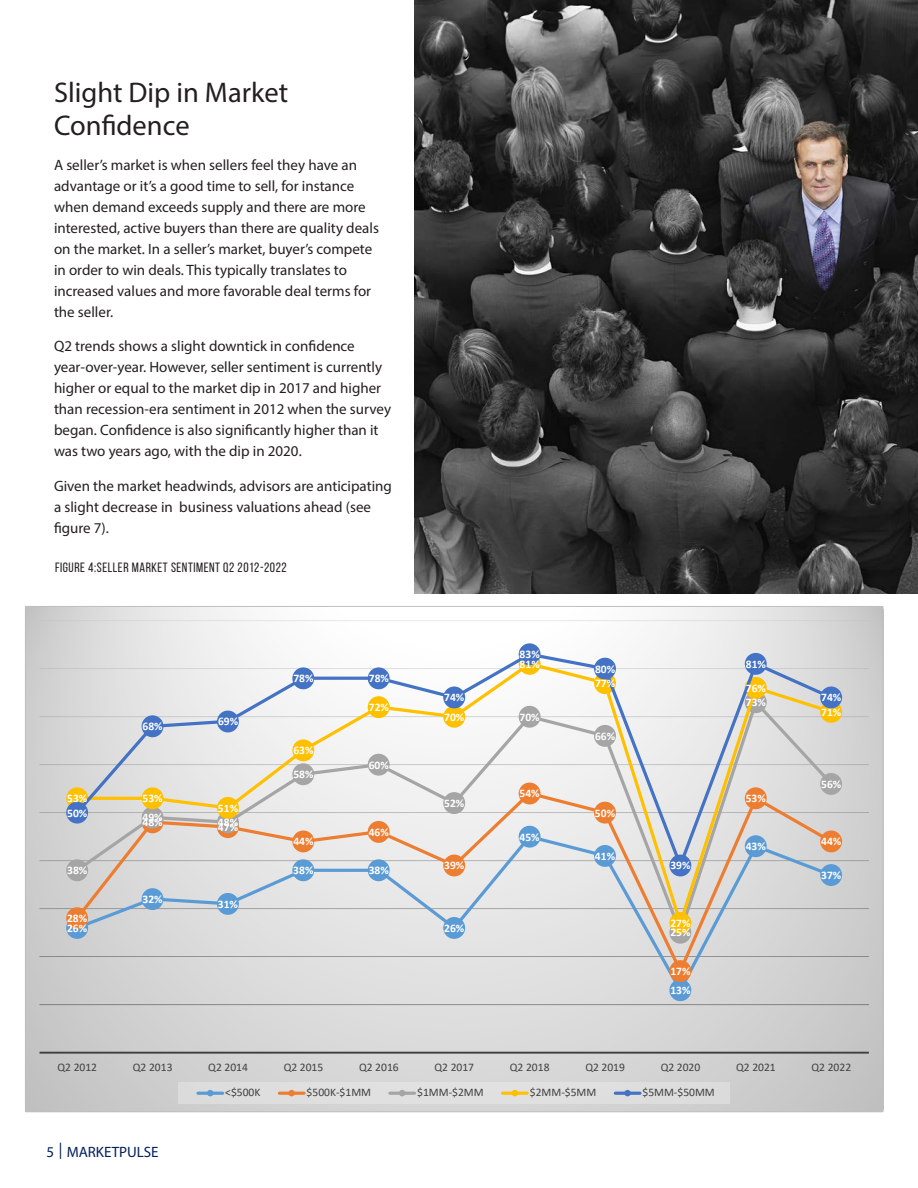
<style>
.page{position:relative;width:918px;height:1188px;background:#fff}
.page>*{position:absolute;margin:0;border:0;box-sizing:border-box;transform-origin:0 0}
.t1{font:28.5px/33px "Myriad Pro";color:#231f20}
.t2{font:15px/21px "Myriad Pro";color:#231f20}
.t3{font:15px "Myriad Pro";color:#00215c}
.body{font:13.5px "Bebas Neue";letter-spacing:.04em;color:#231f20}
.t4{font:700 11.55px "Calibri";color:#fff}
.t5{font:11.55px "Calibri";color:#404040}
.s1{font-family:"Bebas Neue";font-size:20.7px}
</style>
<div class="page">
<svg style="left:27px;top:608px;width:854px;height:502px;background:#d3d3d3"></svg>
<svg style="left:39px;top:620px;width:830px;height:385px"></svg>
<hr style="left:40px;top:1052px;width:829px;height:2px;background:#404040">
<svg style="left:73px;top:979px;width:762px;height:18px;background:#d9d9d9"></svg>
<svg style="left:66px;top:917px;width:22px;height:22px"></svg>
<div style="left:669px;top:979px;width:22px;height:22px;background:#5b9bd5;border-radius:50%"></div>
<div style="left:820px;top:864px;width:22px;height:22px;background:#5b9bd5;border-radius:50%"></div>
<svg style="left:73px;top:942px;width:763px;height:37px;background:#d8d8d8"></svg>
<div style="left:66px;top:907px;width:22px;height:22px;background:#ed7d31;border-radius:50%"></div>
<div style="left:669px;top:960px;width:22px;height:22px;background:#ed7d31;border-radius:50%"></div>
<div style="left:820px;top:831px;width:22px;height:21px;background:#ed7d31;border-radius:50%"></div>
<svg style="left:73px;top:880px;width:763px;height:62px;background:#d9dada"></svg>
<div style="left:66px;top:859px;width:22px;height:22px;background:#a5a5a5;border-radius:50%"></div>
<div style="left:669px;top:922px;width:22px;height:22px;background:#a5a5a5;border-radius:50%"></div>
<div style="left:820px;top:773px;width:22px;height:22px;background:#a5a5a5;border-radius:50%"></div>
<svg style="left:74px;top:874px;width:761px;height:60px;background:#d6d8d9"></svg>
<svg style="left:66px;top:787px;width:22px;height:22px"></svg>
<div style="left:669px;top:912px;width:22px;height:22px;background:#ffc000;border-radius:50%"></div>
<div style="left:820px;top:701px;width:22px;height:22px;background:#ffc000;border-radius:50%"></div>
<svg style="left:73px;top:651px;width:763px;height:223px"></svg>
<div style="left:66px;top:802px;width:22px;height:22px;background:#4472c4;border-radius:50%"></div>
<div style="left:142px;top:715px;width:21px;height:22px;background:#4472c4;border-radius:50%"></div>
<div style="left:217px;top:711px;width:22px;height:21px;background:#4472c4;border-radius:50%"></div>
<div style="left:292px;top:667px;width:22px;height:22px;background:#4472c4;border-radius:50%"></div>
<div style="left:368px;top:667px;width:22px;height:22px;background:#4472c4;border-radius:50%"></div>
<div style="left:443px;top:687px;width:22px;height:21px;background:#4472c4;border-radius:50%"></div>
<div style="left:519px;top:643px;width:22px;height:22px;background:#4472c4;border-radius:50%"></div>
<div style="left:594px;top:658px;width:22px;height:22px;background:#4472c4;border-radius:50%"></div>
<div style="left:669px;top:855px;width:22px;height:21px;background:#4472c4;border-radius:50%"></div>
<div style="left:745px;top:653px;width:22px;height:22px;background:#4472c4;border-radius:50%"></div>
<div style="left:820px;top:687px;width:22px;height:21px;background:#4472c4;border-radius:50%"></div>
<div style="left:179px;top:1082px;width:551px;height:22px;background:#dfdfdf"></div>
<hr style="left:198px;top:1092px;width:25px;height:3px;background:#5b9bd5">
<svg style="left:207px;top:1090px;width:6px;height:6px"></svg>
<hr style="left:279px;top:1092px;width:25px;height:3px;background:#ed7d31">
<div style="left:288px;top:1090px;width:7px;height:6px;background:#ed7d31;border-radius:50%"></div>
<hr style="left:390px;top:1092px;width:25px;height:3px;background:#a5a5a5">
<svg style="left:399px;top:1090px;width:6px;height:6px"></svg>
<hr style="left:503px;top:1092px;width:24px;height:3px;background:#ffc000">
<svg style="left:512px;top:1090px;width:6px;height:6px"></svg>
<hr style="left:615px;top:1092px;width:25px;height:3px;background:#4472c4">
<div style="left:624px;top:1090px;width:7px;height:6px;background:#4472c4;border-radius:50%"></div>
<img style="left:415px;top:0;width:503px;height:594px">
<p class="t1" style="left:54px;top:76px;width:236px">Slight Dip in Market<br>Confidence</p>
<p class="t2" style="left:54px;top:154px;width:326px">A seller’s market is when sellers feel they have an advantage or it’s a good time to sell, for instance when demand exceeds supply and there are more interested, active buyers than there are quality deals on the market. In a seller’s market, buyer’s compete in order to win deals. This typically translates to increased values and more favorable deal terms for the seller.</p>
<p class="t2" style="left:54px;top:336px;width:339px">Q2 trends shows a slight downtick in confidence year-over-year. However, seller sentiment is currently higher or equal to the market dip in 2017 and higher than recession-era sentiment in 2012 when the survey began. Confidence is also significantly higher than it was two years ago, with the dip in 2020.</p>
<p class="t2" style="left:54px;top:475px;width:339px">Given the market headwinds, advisors are anticipating a slight decrease in business valuations ahead (see figure 7).</p>
<p class="body" style="left:55px;top:560px;width:233px">FIGURE 4:SELLER MARKET SENTIMENT Q2 2012-2022</p>
<p class="t4" style="left:293px;top:670px;width:22px">78%</p>
<p class="t4" style="left:369px;top:670px;width:22px">78%</p>
<p class="t4" style="left:143px;top:718px;width:22px">68%</p>
<p class="t4" style="left:67px;top:790px;width:22px">53%</p>
<p class="t4" style="left:143px;top:790px;width:22px">53%</p>
<p class="t4" style="left:67px;top:805px;width:22px">50%</p>
<p class="t4" style="left:67px;top:862px;width:22px">38%</p>
<p class="t4" style="left:67px;top:910px;width:22px">28%</p>
<p class="t4" style="left:67px;top:920px;width:22px">26%</p>
<p class="t4" style="left:143px;top:809px;width:22px">49%</p>
<p class="t4" style="left:143px;top:814px;width:22px">48%</p>
<p class="t4" style="left:143px;top:891px;width:22px">32%</p>
<p class="t4" style="left:218px;top:713px;width:22px">69%</p>
<p class="t4" style="left:218px;top:800px;width:22px">51%</p>
<p class="t4" style="left:218px;top:814px;width:22px">48%</p>
<p class="t4" style="left:218px;top:819px;width:22px">47%</p>
<p class="t4" style="left:218px;top:896px;width:22px">31%</p>
<p class="t4" style="left:293px;top:742px;width:22px">63%</p>
<p class="t4" style="left:293px;top:766px;width:22px">58%</p>
<p class="t4" style="left:293px;top:833px;width:22px">44%</p>
<p class="t4" style="left:369px;top:699px;width:22px">72%</p>
<p class="t4" style="left:369px;top:757px;width:22px">60%</p>
<p class="t4" style="left:369px;top:824px;width:22px">46%</p>
<p class="t4" style="left:293px;top:862px;width:22px">38%</p>
<p class="t4" style="left:369px;top:862px;width:22px">38%</p>
<p class="t4" style="left:444px;top:689px;width:22px">74%</p>
<p class="t4" style="left:444px;top:709px;width:22px">70%</p>
<p class="t4" style="left:444px;top:795px;width:22px">52%</p>
<p class="t4" style="left:444px;top:857px;width:22px">39%</p>
<p class="t4" style="left:444px;top:920px;width:22px">26%</p>
<p class="t4" style="left:520px;top:646px;width:22px">83%</p>
<p class="t4" style="left:520px;top:656px;width:22px">81%</p>
<p class="t4" style="left:520px;top:709px;width:22px">70%</p>
<p class="t4" style="left:520px;top:785px;width:22px">54%</p>
<p class="t4" style="left:520px;top:829px;width:22px">45%</p>
<p class="t4" style="left:595px;top:661px;width:22px">80%</p>
<p class="t4" style="left:595px;top:675px;width:22px">77%</p>
<p class="t4" style="left:595px;top:728px;width:22px">66%</p>
<p class="t4" style="left:595px;top:805px;width:22px">50%</p>
<p class="t4" style="left:595px;top:848px;width:22px">41%</p>
<p class="t4" style="left:670px;top:857px;width:22px">39%</p>
<p class="t4" style="left:670px;top:915px;width:22px">27%</p>
<p class="t4" style="left:670px;top:924px;width:22px">25%</p>
<p class="t4" style="left:670px;top:963px;width:22px">17%</p>
<p class="t4" style="left:670px;top:982px;width:22px">13%</p>
<p class="t4" style="left:746px;top:656px;width:22px">81%</p>
<p class="t4" style="left:746px;top:680px;width:22px">76%</p>
<p class="t4" style="left:746px;top:694px;width:22px">73%</p>
<p class="t4" style="left:746px;top:790px;width:22px">53%</p>
<p class="t4" style="left:746px;top:838px;width:22px">43%</p>
<p class="t4" style="left:821px;top:689px;width:22px">74%</p>
<p class="t4" style="left:821px;top:704px;width:22px">71%</p>
<p class="t4" style="left:821px;top:776px;width:22px">56%</p>
<p class="t4" style="left:821px;top:833px;width:22px">44%</p>
<p class="t4" style="left:821px;top:867px;width:22px">37%</p>
<p class="t5" style="left:57px;top:1059px;width:41px">Q2 2012</p>
<p class="t5" style="left:133px;top:1059px;width:41px">Q2 2013</p>
<p class="t5" style="left:208px;top:1059px;width:41px">Q2 2014</p>
<p class="t5" style="left:284px;top:1059px;width:41px">Q2 2015</p>
<p class="t5" style="left:359px;top:1059px;width:41px">Q2 2016</p>
<p class="t5" style="left:435px;top:1059px;width:41px">Q2 2017</p>
<p class="t5" style="left:510px;top:1059px;width:41px">Q2 2018</p>
<p class="t5" style="left:585px;top:1059px;width:41px">Q2 2019</p>
<p class="t5" style="left:661px;top:1059px;width:41px">Q2 2020</p>
<p class="t5" style="left:736px;top:1059px;width:41px">Q2 2021</p>
<p class="t5" style="left:812px;top:1059px;width:41px">Q2 2022</p>
<p class="t5" style="left:225px;top:1085px;width:37px">&lt;$500K</p>
<p class="t5" style="left:307px;top:1085px;width:66px">$500K-$1MM</p>
<p class="t5" style="left:417px;top:1085px;width:68px">$1MM-$2MM</p>
<p class="t5" style="left:530px;top:1085px;width:68px">$2MM-$5MM</p>
<p class="t5" style="left:643px;top:1085px;width:74px">$5MM-$50MM</p>
<p class="t3" style="left:46px;top:1143px;width:114px">5 <span class="s1">|</span> MARKETPULSE</p>
</div>
